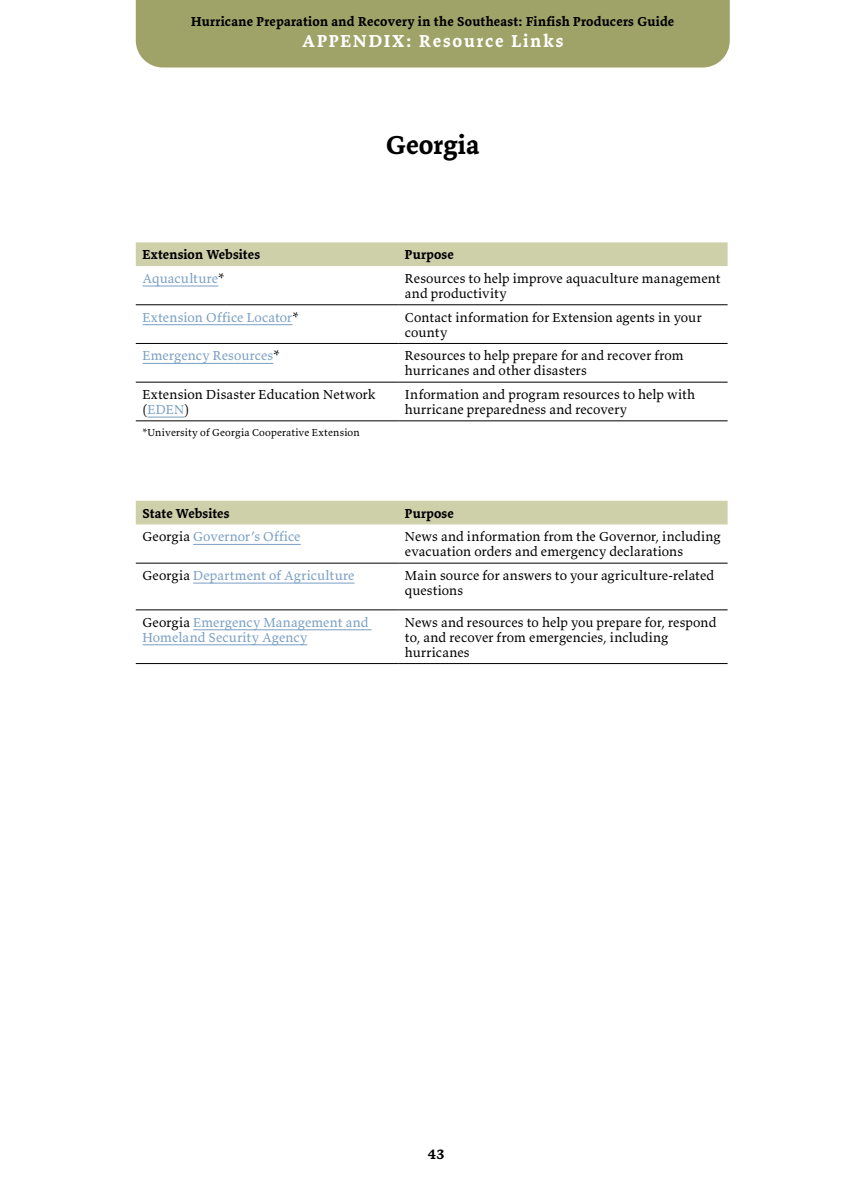
<style>
.page{position:relative;width:864px;height:1188px;background:#fff}
.page>*{position:absolute;margin:0;border:0;box-sizing:border-box;transform-origin:0 0}
.head_2-states{font:700 27px "Valkyrie T3";color:#000}
.t1{font:700 18px "Valkyrie T3";letter-spacing:.105em;color:#fff}
.t2{font:700 15px "Valkyrie T3";color:#000}
.table-text{font:13.5px/15px "Valkyrie T3";letter-spacing:.005em;color:#000}
.table-text-2{font:13.5px/15px "Valkyrie T3";letter-spacing:.01em;color:#799fc4}
.table-bold{font:700 13.5px "Valkyrie T3";letter-spacing:.015em;color:#000}
.table-footer{font:10.5px "Valkyrie T3";letter-spacing:.015em;color:#000}
.s1{color:#000}
.s2{color:#799fc4}
</style>
<div class="page">
<div style="left:136px;top:0;width:594px;height:68px;background:#9fa368"></div>
<div style="left:136px;top:242px;width:592px;height:24px;background:#ced0aa"></div>
<hr style="left:136px;top:305px;width:262px;height:1px;background:#000">
<hr style="left:398px;top:305px;width:330px;height:1px;background:#000">
<hr style="left:136px;top:343px;width:262px;height:1px;background:#000">
<hr style="left:398px;top:343px;width:330px;height:1px;background:#000">
<hr style="left:136px;top:382px;width:262px;height:1px;background:#000">
<hr style="left:398px;top:382px;width:330px;height:1px;background:#000">
<hr style="left:136px;top:421px;width:262px;height:1px;background:#000">
<hr style="left:398px;top:421px;width:330px;height:1px;background:#000">
<hr style="left:143px;top:286px;width:75px;height:1px;background:#799fc4">
<hr style="left:143px;top:324px;width:150px;height:1px;background:#799fc4">
<hr style="left:143px;top:363px;width:130px;height:1px;background:#799fc4">
<hr style="left:147px;top:417px;width:37px;height:1px;background:#799fc4">
<div style="left:136px;top:501px;width:592px;height:23px;background:#ced0aa"></div>
<hr style="left:136px;top:563px;width:262px;height:1px;background:#000">
<hr style="left:398px;top:563px;width:330px;height:1px;background:#000">
<hr style="left:136px;top:610px;width:262px;height:1px;background:#000">
<hr style="left:398px;top:610px;width:330px;height:1px;background:#000">
<hr style="left:136px;top:663px;width:262px;height:1px;background:#000">
<hr style="left:398px;top:663px;width:330px;height:1px;background:#000">
<hr style="left:193px;top:544px;width:108px;height:1px;background:#799fc4">
<hr style="left:193px;top:583px;width:162px;height:1px;background:#799fc4">
<hr style="left:193px;top:630px;width:179px;height:1px;background:#799fc4">
<hr style="left:143px;top:645px;width:164px;height:1px;background:#799fc4">
<p class="table-bold" style="left:191px;top:13px;width:485px">Hurricane Preparation and Recovery in the Southeast: Finfish Producers Guide</p>
<h2 class="t1" style="left:302px;top:29px;width:263px">APPENDIX: Resource Links</h2>
<p class="head_2-states" style="left:386px;top:128px;width:95px">Georgia</p>
<p class="table-bold" style="left:143px;top:246px;width:119px">Extension Websites</p>
<p class="table-bold" style="left:405px;top:246px;width:50px">Purpose</p>
<p class="table-text-2" style="left:143px;top:271px;width:84px">Aquaculture<span class="s1">*</span></p>
<p class="table-text" style="left:405px;top:271px;width:317px">Resources to help improve aquaculture management and productivity</p>
<p class="table-text-2" style="left:143px;top:309px;width:158px">Extension Office Locator<span class="s1">*</span></p>
<p class="table-text" style="left:405px;top:309px;width:298px">Contact information for Extension agents in your county</p>
<p class="table-text-2" style="left:143px;top:348px;width:139px">Emergency Resources<span class="s1">*</span></p>
<p class="table-text" style="left:405px;top:348px;width:280px">Resources to help prepare for and recover from hurricanes and other disasters</p>
<p class="table-text" style="left:143px;top:387px;width:235px">Extension Disaster Education Network (<span class="s2">EDEN</span>)</p>
<p class="table-text" style="left:405px;top:387px;width:292px">Information and program resources to help with hurricane preparedness and recovery</p>
<p class="table-footer" style="left:143px;top:425px;width:219px">*University of Georgia Cooperative Extension</p>
<p class="table-bold" style="left:143px;top:505px;width:89px">State Websites</p>
<p class="table-bold" style="left:405px;top:505px;width:50px">Purpose</p>
<p class="table-text-2" style="left:143px;top:529px;width:160px"><span class="s1">Georgia</span> Governor’s Office</p>
<p class="table-text" style="left:405px;top:529px;width:317px">News and information from the Governor, including evacuation orders and emergency declarations</p>
<p class="table-text-2" style="left:143px;top:568px;width:214px"><span class="s1">Georgia</span> Department of Agriculture</p>
<p class="table-text" style="left:405px;top:568px;width:311px">Main source for answers to your agriculture-related questions</p>
<p class="table-text-2" style="left:143px;top:614px;width:227px"><span class="s1">Georgia</span> Emergency Management and<br>Homeland Security Agency</p>
<p class="table-text" style="left:405px;top:614px;width:313px">News and resources to help you prepare for, respond to, and recover from emergencies, including hurricanes</p>
<p class="t2" style="left:428px;top:1144px;width:18px">43</p>
</div>
